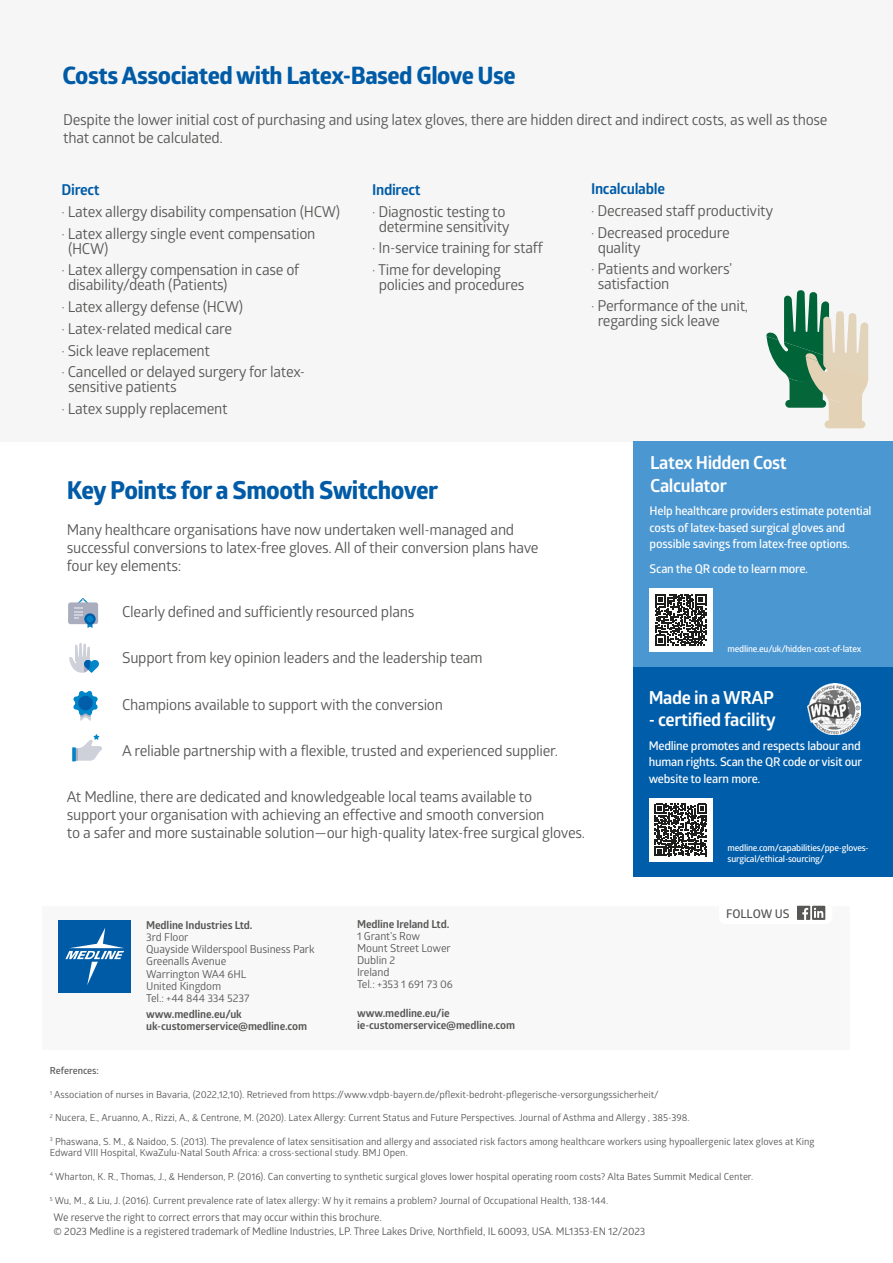
<style>
.page{position:relative;width:893px;height:1263px;background:#fff}
.page>*{position:absolute;margin:0;border:0;box-sizing:border-box;transform-origin:0 0}
.t1{font:700 24.75px "Globerx";letter-spacing:-.02em;color:#005ba7}
.t2{font:700 24px "Globerx";letter-spacing:-.02em;color:#005ba7}
.t3{font:700 18px/22.5px "Glober";letter-spacing:-.02em;color:#fff}
.t4{font:15px/21.8px "Glober";letter-spacing:-.02em;color:#575756}
.t5{font:700 15px "Glober";letter-spacing:-.02em;color:#005ba7}
.t6{font:600 12px/16.5px "Glober";letter-spacing:-.02em;color:#fff;text-align:justify}
.t7{font:600 12px "Glober";letter-spacing:-.01em;color:#575756}
.t8{font:10.95px/12.1px "Glober";letter-spacing:-.01em;color:#575756}
.t9{font:700 10.95px/12.1px "Glober";letter-spacing:-.01em;color:#575756}
.t10{font:10.5px/13.5px "Glober";letter-spacing:-.01em;color:#575756}
.t11{font:9.75px/11.7px "Glober";color:#575756}
.t12{font:600 9.75px "Glober";color:#575756}
.t13{font:600 9px/10.5px "Glober";letter-spacing:-.02em;color:#fff}
</style>
<div class="page">
<div style="left:43px;top:907px;width:807px;height:143px;background:#f8f8f8"></div>
<svg style="left:73px;top:691px;width:25px;height:30px"></svg>
<div style="left:78px;top:696px;width:15px;height:14px;background:#005da9;border-radius:50%"></div>
<svg style="left:69px;top:643px;width:30px;height:30px"></svg>
<svg style="left:72px;top:734px;width:30px;height:27px"></svg>
<div style="left:68px;top:602px;width:30px;height:22px;background:#aaadbe;border-radius:2px"></div>
<svg style="left:84px;top:613px;width:12px;height:12px"></svg>
<svg style="left:74px;top:598px;width:19px;height:30px"></svg>
<div style="left:0;top:0;width:893px;height:441px;background:#f6f6f6"></div>
<div style="left:824px;top:420px;width:41px;height:8px;background:#e4d2b7;border-radius:4px"></div>
<svg style="left:766px;top:290px;width:102px;height:135px"></svg>
<div style="left:719px;top:891px;width:113px;height:33px;background:#fff;border-radius:6px"></div>
<div style="left:59px;top:920px;width:72px;height:73px;background:#005ba7"></div>
<svg style="left:65px;top:928px;width:59px;height:57px"></svg>
<svg style="left:812px;top:906px;width:13px;height:14px"></svg>
<svg style="left:814px;top:908px;width:9px;height:10px"></svg>
<div style="left:797px;top:906px;width:13px;height:14px;background:#575756"></div>
<svg style="left:802px;top:908px;width:6px;height:12px"></svg>
<div style="left:634px;top:667px;width:259px;height:210px;background:#005da9"></div>
<img style="left:808px;top:683px;width:52px;height:51px">
<div style="left:649px;top:798px;width:63px;height:64px;background:#fff"></div>
<svg style="left:654px;top:803px;width:53px;height:53px"></svg>
<div style="left:634px;top:441px;width:259px;height:226px;background:#4b97d2"></div>
<div style="left:649px;top:588px;width:63px;height:64px;background:#fff"></div>
<svg style="left:655px;top:594px;width:51px;height:52px"></svg>
<h2 class="t2" style="left:62px;top:58px;width:455px">Costs Associated with Latex-Based Glove Use</h2>
<p class="t4" style="left:63px;top:110px;width:766px;line-height:18px">Despite the lower initial cost of purchasing and using latex gloves, there are hidden direct and indirect costs, as well as those that cannot be calculated.</p>
<p class="t5" style="left:62px;top:179px;width:40px">Direct</p>
<p class="t4" style="left:62px;top:200px;width:280px">· Latex allergy disability compensation (HCW) · Latex allergy single event compensation</p>
<p class="t4" style="left:62px;top:237px;width:239px;text-indent:7px">(HCW)<br>· Latex allergy compensation in case of</p>
<p class="t4" style="left:62px;top:273px;width:245px;text-indent:7px">disability/death (Patients)<br>· Latex allergy defense (HCW)<br>· Latex-related medical care<br>· Sick leave replacement<br>· Cancelled or delayed surgery for latex-</p>
<p class="t4" style="left:62px;top:375px;width:168px;text-indent:7px">sensitive patients<br>· Latex supply replacement</p>
<p class="t5" style="left:372px;top:179px;width:50px">Indirect</p>
<p class="t4" style="left:372px;top:203px;width:139px;line-height:15px;text-align:center">· Diagnostic testing to determine sensitivity</p>
<p class="t4" style="left:372px;top:237px;width:172px">· In-service training for staff · Time for developing</p>
<p class="t4" style="left:379px;top:273px;width:147px">policies and procedures</p>
<p class="t5" style="left:591px;top:178px;width:75px">Incalculable</p>
<p class="t4" style="left:591px;top:199px;width:184px">· Decreased staff productivity · Decreased procedure</p>
<p class="t4" style="left:591px;top:236px;width:143px;text-indent:7px">quality<br>· Patients and workers’</p>
<p class="t4" style="left:591px;top:272px;width:159px;text-indent:7px">satisfaction<br>· Performance of the unit,</p>
<p class="t4" style="left:598px;top:309px;width:124px">regarding sick leave</p>
<h1 class="t1" style="left:67px;top:472px;width:373px">Key Points for a Smooth Switchover</h1>
<p class="t4" style="left:67px;top:520px;width:473px;line-height:18px">Many healthcare organisations have now undertaken well-managed and successful conversions to latex-free gloves. All of their conversion plans have four key elements:</p>
<p class="t4" style="left:122px;top:600px;width:294px">Clearly defined and sufficiently resourced plans</p>
<p class="t4" style="left:122px;top:646px;width:362px">Support from key opinion leaders and the leadership team</p>
<p class="t4" style="left:122px;top:693px;width:322px">Champions available to support with the conversion</p>
<p class="t4" style="left:122px;top:739px;width:437px">A reliable partnership with a flexible, trusted and experienced supplier.</p>
<p class="t4" style="left:67px;top:787px;width:520px;line-height:18px">At Medline, there are dedicated and knowledgeable local teams available to support your organisation with achieving an effective and smooth conversion<br>to a safer and more sustainable solution—our high-quality latex-free surgical gloves.</p>
<p class="t3" style="left:650px;top:451px;width:138px">Latex Hidden Cost<br>Calculator</p>
<p class="t6" style="left:650px;top:502px;width:223px;text-align:left">Help healthcare providers estimate potential costs of latex-based surgical gloves and possible savings from latex-free options.</p>
<p class="t6" style="left:650px;top:560px;width:160px">Scan the QR code to learn more.</p>
<p class="t13" style="left:727px;top:643px;width:135px">medline.eu/uk/hidden-cost-of-latex</p>
<p class="t3" style="left:649px;top:686px;width:127px">Made in a WRAP</p>
<p class="t3" style="left:649px;top:708px;width:129px">- certified facility</p>
<p class="t6" style="left:649px;top:737px;width:215px">Medline promotes and respects labour and human rights. Scan the QR code or visit our website to learn more.</p>
<p class="t13" style="left:727px;top:842px;width:143px">medline.com/capabilities/ppe-gloves&shy;surgical/ethical-sourcing/</p>
<p class="t9" style="left:146px;top:919px;width:108px">Medline Industries Ltd.</p>
<p class="t8" style="left:146px;top:930px;width:170px">3rd Floor<br>Quayside Wilderspool Business Park<br>Greenalls Avenue<br>Warrington WA4 6HL<br>United Kingdom<br>Tel.: +44 844 334 5237</p>
<p class="t9" style="left:146px;top:1008px;width:162px">www.medline.eu/uk uk-customerservice@medline.com</p>
<p class="t9" style="left:357px;top:917px;width:94px">Medline Ireland Ltd.</p>
<p class="t8" style="left:357px;top:929px;width:97px">1 Grant’s Row<br>Mount Street Lower<br>Dublin 2<br>Ireland<br>Tel.: +353 1 691 73 06</p>
<p class="t9" style="left:357px;top:1007px;width:160px">www.medline.eu/ie ie-customerservice@medline.com</p>
<p class="t7" style="left:726px;top:906px;width:65px">FOLLOW US</p>
<p class="t12" style="left:50px;top:1064px;width:51px">References:</p>
<p class="t11" style="left:50px;top:1088px;width:610px"><sup>1</sup> Association of nurses in Bavaria, (2022,12,10). Retrieved from https://www.vdpb-bayern.de/pflexit-bedroht-pflegerische-versorgungssicherheit/</p>
<p class="t11" style="left:50px;top:1111px;width:641px"><sup>2</sup> Nucera, E., Aruanno, A., Rizzi, A., &amp; Centrone, M. (2020). Latex Allergy: Current Status and Future Perspectives. Journal of Asthma and Allergy , 385-398.</p>
<p class="t11" style="left:50px;top:1135px;width:766px"><sup>3</sup> Phaswana, S. M., &amp; Naidoo, S. (2013). The prevalence of latex sensitisation and allergy and associated risk factors among healthcare workers using hypoallergenic latex gloves at King<br>Edward VIII Hospital, KwaZulu-Natal South Africa: a cross-sectional study. BMJ Open.</p>
<p class="t11" style="left:50px;top:1170px;width:705px"><sup>4</sup> Wharton, K. R., Thomas, J., &amp; Henderson, P. (2016). Can converting to synthetic surgical gloves lower hospital operating room costs? Alta Bates Summit Medical Center.</p>
<p class="t11" style="left:50px;top:1194px;width:560px"><sup>5</sup> Wu, M., &amp; Liu, J. (2016). Current prevalence rate of latex allergy: W hy it remains a problem? Journal of Occupational Health, 138-144.</p>
<p class="t10" style="left:54px;top:1210px;width:593px">We reserve the right to correct errors that may occur within this brochure.<br>© 2023 Medline is a registered trademark of Medline Industries, LP. Three Lakes Drive, Northfield, IL 60093, USA. ML1353-EN 12/2023</p>
</div>
